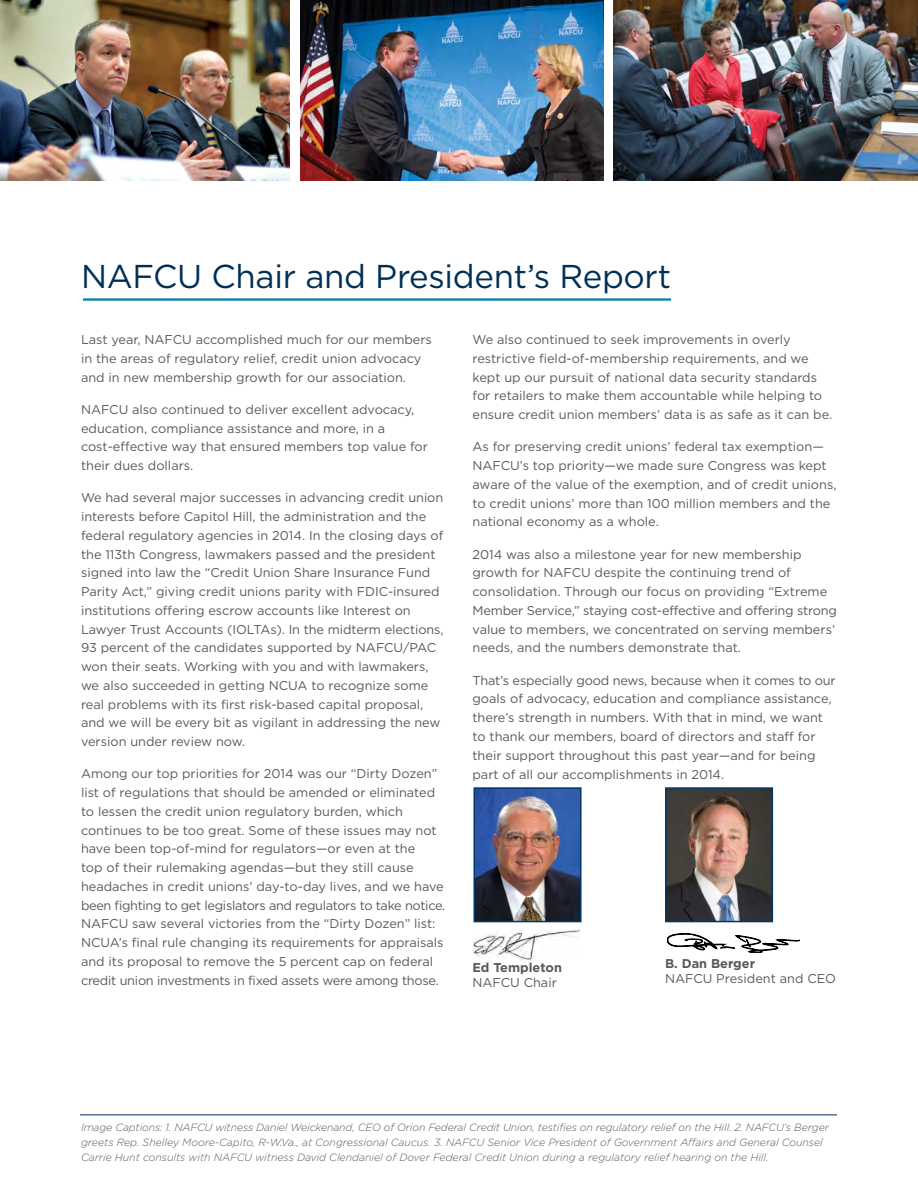
<style>
.page{position:relative;width:918px;height:1188px;background:#fff}
.page>*{position:absolute;margin:0;border:0;box-sizing:border-box;transform-origin:0 0}
.t1{font:33px "Gotham HTF";letter-spacing:-.01em;color:#002f56}
.t2{font:12.75px/18.8px "Gotham HTF";color:#58595b}
.t3{font:700 12.75px "Gotham HTF";color:#58595b}
.t4{font:italic 300 10.5px/15px "Gotham";color:#58595b}
</style>
<div class="page">
<img style="left:301px;top:0;width:302px;height:181px">
<img style="left:614px;top:0;width:304px;height:181px">
<img style="left:0;top:0;width:289px;height:181px">
<hr style="left:83px;top:298px;width:588px;height:3px;background:#0080af">
<svg style="left:667px;top:934px;width:132px;height:19px"></svg>
<img style="left:668px;top:790px;width:102px;height:129px">
<div style="left:665px;top:787px;width:108px;height:135px;border:2px solid #003768"></div>
<img style="left:473px;top:930px;width:106px;height:32px">
<img style="left:477px;top:790px;width:102px;height:129px">
<div style="left:474px;top:787px;width:108px;height:135px;border:2px solid #003768"></div>
<hr style="left:80px;top:1114px;width:757px;height:1px;background:#002f56">
<h1 class="t1" style="left:81px;top:258px;width:592px">NAFCU Chair and President’s Report</h1>
<p class="t2" style="left:81px;top:330px;width:353px">Last year, NAFCU accomplished much for our members in the areas of regulatory relief, credit union advocacy and in new membership growth for our association.</p>
<p class="t2" style="left:81px;top:400px;width:349px">NAFCU also continued to deliver excellent advocacy, education, compliance assistance and more, in a cost-effective way that ensured members top value for their dues dollars.</p>
<p class="t2" style="left:81px;top:488px;width:364px">We had several major successes in advancing credit union interests before Capitol Hill, the administration and the federal regulatory agencies in 2014. In the closing days of the 113th Congress, lawmakers passed and the president signed into law the “Credit Union Share Insurance Fund Parity Act,” giving credit unions parity with FDIC-insured institutions offering escrow accounts like Interest on Lawyer Trust Accounts (IOLTAs). In the midterm elections, 93 percent of the candidates supported by NAFCU/PAC won their seats. Working with you and with lawmakers, we also succeeded in getting NCUA to recognize some real problems with its first risk-based capital proposal, and we will be every bit as vigilant in addressing the new version under review now.</p>
<p class="t2" style="left:81px;top:764px;width:366px">Among our top priorities for 2014 was our “Dirty Dozen” list of regulations that should be amended or eliminated to lessen the credit union regulatory burden, which continues to be too great. Some of these issues may not have been top-of-mind for regulators—or even at the<br>top of their rulemaking agendas—but they still cause headaches in credit unions’ day-to-day lives, and we have been fighting to get legislators and regulators to take notice.<br>NAFCU saw several victories from the “Dirty Dozen” list:<br>NCUA’s final rule changing its requirements for appraisals and its proposal to remove the 5 percent cap on federal credit union investments in fixed assets were among those.</p>
<p class="t2" style="left:473px;top:330px;width:361px">We also continued to seek improvements in overly restrictive field-of-membership requirements, and we kept up our pursuit of national data security standards for retailers to make them accountable while helping to ensure credit union members’ data is as safe as it can be.</p>
<p class="t2" style="left:473px;top:437px;width:365px">As for preserving credit unions’ federal tax exemption— NAFCU’s top priority—we made sure Congress was kept aware of the value of the exemption, and of credit unions, to credit unions’ more than 100 million members and the national economy as a whole.</p>
<p class="t2" style="left:473px;top:545px;width:366px">2014 was also a milestone year for new membership growth for NAFCU despite the continuing trend of consolidation. Through our focus on providing “Extreme Member Service,” staying cost-effective and offering strong value to members, we concentrated on serving members’ needs, and the numbers demonstrate that.</p>
<p class="t2" style="left:473px;top:671px;width:365px">That’s especially good news, because when it comes to our goals of advocacy, education and compliance assistance, there’s strength in numbers. With that in mind, we want to thank our members, board of directors and staff for their support throughout this past year—and for being part of all our accomplishments in 2014.</p>
<p class="t3" style="left:472px;top:960px;width:91px">Ed Templeton</p>
<p class="t2" style="left:472px;top:973px;width:86px">NAFCU Chair</p>
<p class="t3" style="left:665px;top:957px;width:91px">B. Dan Berger</p>
<p class="t2" style="left:665px;top:969px;width:173px">NAFCU President and CEO</p>
<p class="t4" style="left:81px;top:1120px;width:750px">Image Captions: 1. NAFCU witness Daniel Weickenand, CEO of Orion Federal Credit Union, testifies on regulatory relief on the Hill. 2. NAFCU’s Berger greets Rep. Shelley Moore-Capito, R-W.Va., at Congressional Caucus. 3. NAFCU Senior Vice President of Government Affairs and General Counsel<br>Carrie Hunt consults with NAFCU witness David Clendaniel of Dover Federal Credit Union during a regulatory relief hearing on the Hill.</p>
</div>
